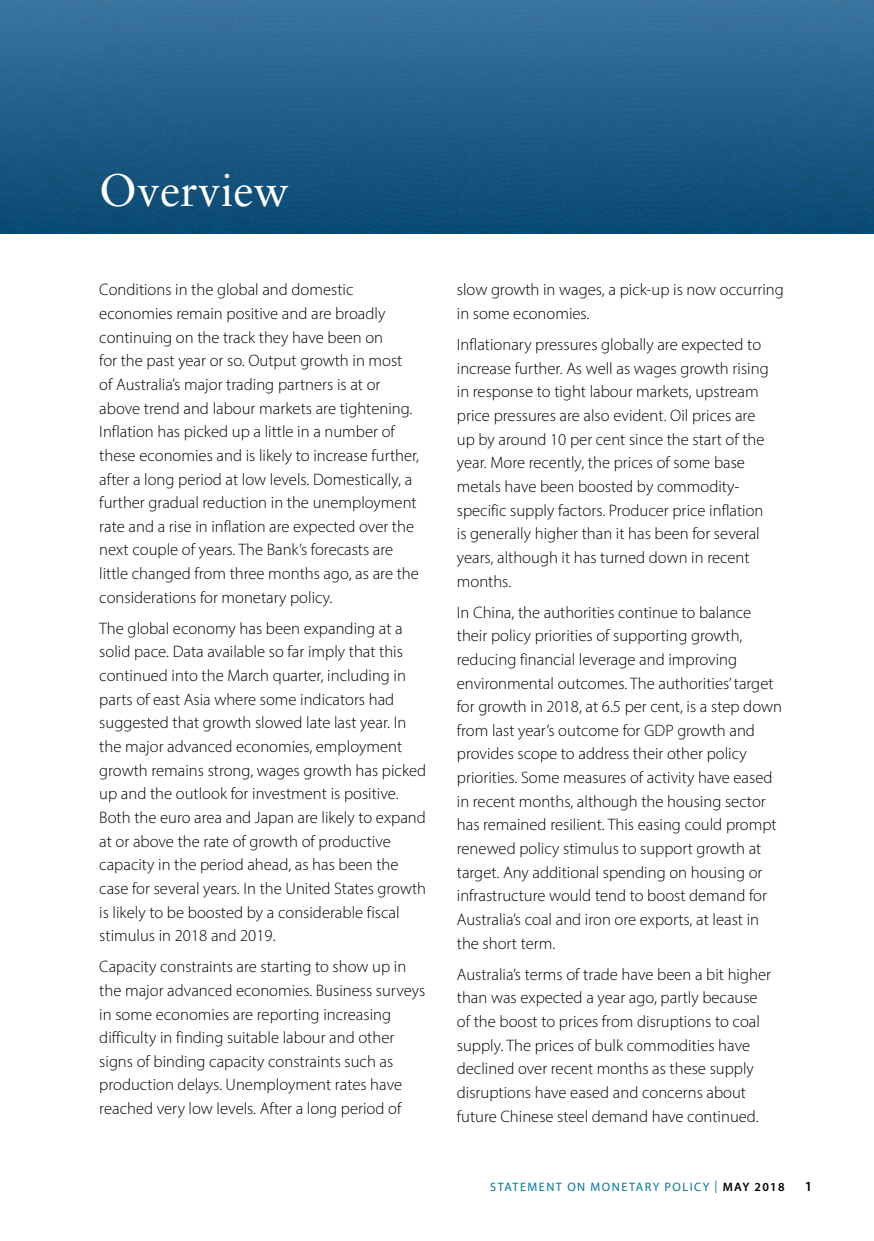
<style>
.page{position:relative;width:874px;height:1241px;background:#fff}
.page>*{position:absolute;margin:0;border:0;box-sizing:border-box;transform-origin:0 0}
.t1{font:45.5px "Sabon LT Std";color:#fff}
.t2{font:300 16.62px/23.6px "Myriad Pro";color:#000}
.t3{font:600 14px "Myriad Pro";color:#000}
.t4{font:12.25px "Myriad Pro";letter-spacing:.12em;color:#007697}
.s1{font-weight:600;color:#000}
</style>
<div class="page">
<img style="left:0;top:0;width:873px;height:233px">
<h1 class="t1" style="left:99px;top:163px;width:191px">Overview</h1>
<p class="t2" style="left:99px;top:278px;width:321px">Conditions in the global and domestic economies remain positive and are broadly continuing on the track they have been on<br>for the past year or so. Output growth in most of Australia’s major trading partners is at or above trend and labour markets are tightening.<br>Inflation has picked up a little in a number of these economies and is likely to increase further, after a long period at low levels. Domestically, a further gradual reduction in the unemployment rate and a rise in inflation are expected over the next couple of years. The Bank’s forecasts are little changed from three months ago, as are the considerations for monetary policy.</p>
<p class="t2" style="left:99px;top:616px;width:328px">The global economy has been expanding at a solid pace. Data available so far imply that this continued into the March quarter, including in parts of east Asia where some indicators had suggested that growth slowed late last year. In the major advanced economies, employment growth remains strong, wages growth has picked up and the outlook for investment is positive.<br>Both the euro area and Japan are likely to expand at or above the rate of growth of productive capacity in the period ahead, as has been the case for several years. In the United States growth is likely to be boosted by a considerable fiscal stimulus in 2018 and 2019.</p>
<p class="t2" style="left:99px;top:954px;width:327px">Capacity constraints are starting to show up in the major advanced economies. Business surveys in some economies are reporting increasing difficulty in finding suitable labour and other signs of binding capacity constraints such as production delays. Unemployment rates have reached very low levels. After a long period of</p>
<p class="t2" style="left:456px;top:278px;width:328px">slow growth in wages, a pick-up is now occurring in some economies.</p>
<p class="t2" style="left:456px;top:332px;width:313px">Inflationary pressures globally are expected to increase further. As well as wages growth rising in response to tight labour markets, upstream price pressures are also evident. Oil prices are up by around 10 per cent since the start of the year. More recently, the prices of some base metals have been boosted by commodity&shy;specific supply factors. Producer price inflation is generally higher than it has been for several years, although it has turned down in recent months.</p>
<p class="t2" style="left:456px;top:600px;width:326px">In China, the authorities continue to balance their policy priorities of supporting growth, reducing financial leverage and improving environmental outcomes. The authorities’ target for growth in 2018, at 6.5 per cent, is a step down from last year’s outcome for GDP growth and provides scope to address their other policy priorities. Some measures of activity have eased in recent months, although the housing sector has remained resilient. This easing could prompt renewed policy stimulus to support growth at target. Any additional spending on housing or infrastructure would tend to boost demand for Australia’s coal and iron ore exports, at least in the short term.</p>
<p class="t2" style="left:456px;top:962px;width:315px">Australia’s terms of trade have been a bit higher than was expected a year ago, partly because of the boost to prices from disruptions to coal supply. The prices of bulk commodities have declined over recent months as these supply disruptions have eased and concerns about future Chinese steel demand have continued.</p>
<p class="t4" style="left:490px;top:1179px;width:295px">STATEMENT ON MONETARY POLICY | <span class="s1">MAY 2018</span></p>
<p class="t3" style="left:804px;top:1177px;width:9px">1</p>
</div>
